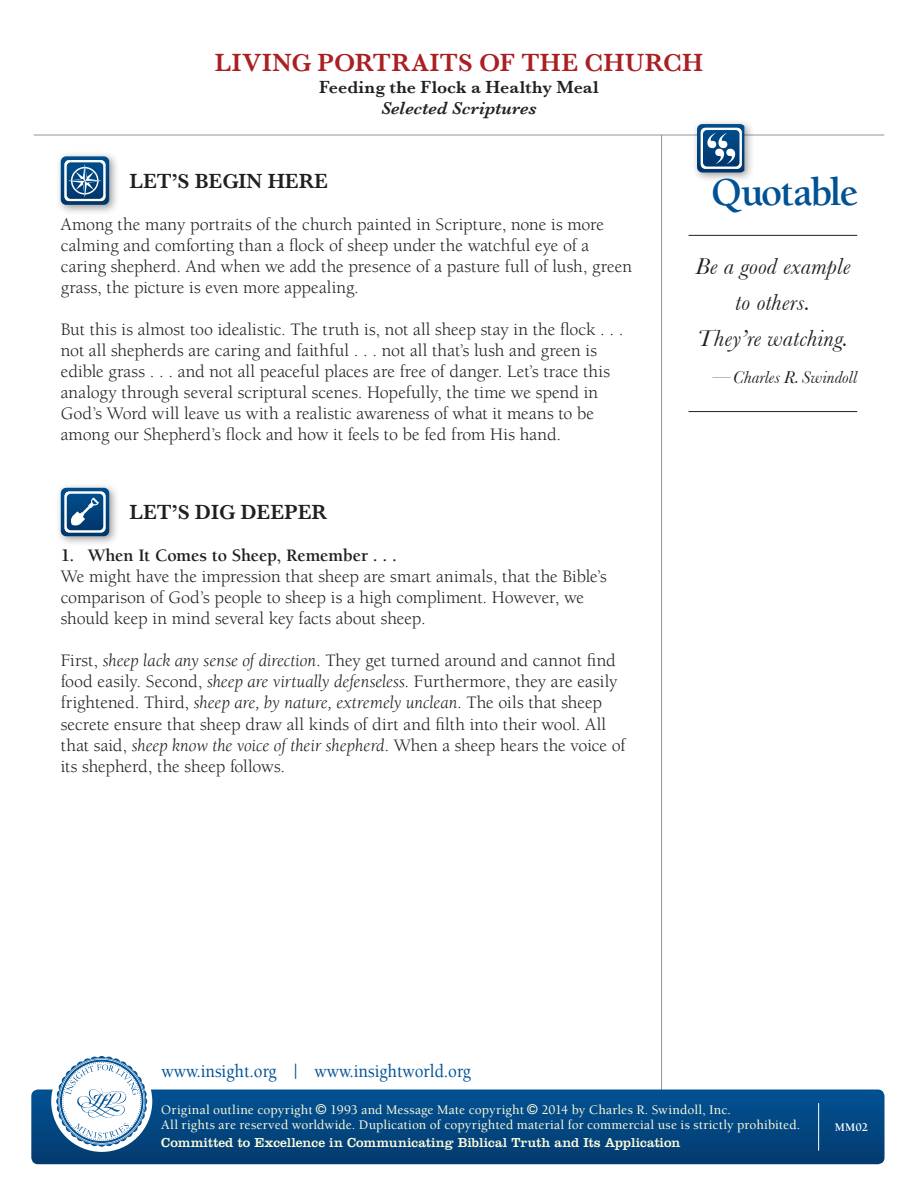
<style>
.page{position:relative;width:918px;height:1188px;background:#fff}
.page>*{position:absolute;margin:0;border:0;box-sizing:border-box;transform-origin:0 0}
.t1{font:700 40.5px "Berkeley";letter-spacing:-.04em;color:#005294}
.t2{font:600 25.5px "Baskerville";letter-spacing:.02em;color:#aa1f22}
.t3{font:italic 24px/36px "Baskerville";letter-spacing:.015em;color:#231f20;text-align:center}
.t4{font:600 21px "Baskerville";color:#231f20}
.t5{font:500 18.9px "Berkeley";color:#005294;scale:.9 1}
.t6{font:18px/21px "Berkeley";color:#231f20}
.t7{font:700 18px "Berkeley";letter-spacing:-.01em;color:#231f20}
.t8{font:600 18px "Baskerville";letter-spacing:-.01em;color:#231f20}
.t9{font:italic 18px "Baskerville";letter-spacing:.01em;color:#231f20}
.t10{font:italic 600 18px "Baskerville";letter-spacing:.01em;color:#231f20}
.t11{font:500 13.5px/15px "Berkeley";letter-spacing:.01em;color:#fffcdc}
.t12{font:13.5px "Clarendon";letter-spacing:.005em;color:#fffcdc}
.t13{font:700 12px "Berkeley";color:#fff}
.s1{font-style:italic}
</style>
<div class="page">
<hr style="left:661px;top:135px;width:1px;height:962px;background:#939598">
<hr style="left:34px;top:135px;width:850px;height:1px;background:#939598">
<div style="left:31px;top:1090px;width:854px;height:74px;background:linear-gradient(to bottom,#015294,#043b6f);border-radius:7px"></div>
<div style="left:51px;top:1051px;width:101px;height:101px;background:#fff;border-radius:50%"></div>
<svg style="left:56px;top:1056px;width:91px;height:91px"></svg>
<hr style="left:818px;top:1103px;width:1px;height:48px;background:#fff">
<div style="left:692px;top:119px;width:63px;height:64px;background:#231f20;opacity:.45"></div>
<svg style="left:697px;top:124px;width:47px;height:49px"></svg>
<hr style="left:689px;top:235px;width:168px;height:1px;background:#231f20">
<hr style="left:689px;top:411px;width:168px;height:1px;background:#231f20">
<div style="left:56px;top:151px;width:64px;height:64px;background:#231f20;opacity:.45"></div>
<svg style="left:61px;top:156px;width:48px;height:49px;background:#4777a0"></svg>
<div style="left:56px;top:483px;width:64px;height:64px;background:#231f20;opacity:.45"></div>
<svg style="left:61px;top:488px;width:48px;height:48px;background:#41729d"></svg>
<svg style="left:316px;top:1104px;width:10px;height:11px"></svg>
<svg style="left:527px;top:1104px;width:11px;height:11px"></svg>
<h2 class="t2" style="left:215px;top:48px;width:490px">LIVING PORTRAITS OF THE CHURCH</h2>
<p class="t8" style="left:319px;top:76px;width:281px">FEEDING THE FLOCK A HEALTHY MEAL</p>
<p class="t10" style="left:381px;top:98px;width:157px">Selected Scriptures</p>
<p class="t4" style="left:129px;top:169px;width:200px">LET’S BEGIN HERE</p>
<p class="t6" style="left:61px;top:214px;width:573px">Among the many portraits of the church painted in Scripture, none is more calming and comforting than a flock of sheep under the watchful eye of a caring shepherd. And when we add the presence of a pasture full of lush, green grass, the picture is even more appealing.</p>
<p class="t6" style="left:61px;top:319px;width:564px">But this is almost too idealistic. The truth is, not all sheep stay in the flock . . . not all shepherds are caring and faithful . . . not all that’s lush and green is edible grass . . . and not all peaceful places are free of danger. Let’s trace this analogy through several scriptural scenes. Hopefully, the time we spend in God’s Word will leave us with a realistic awareness of what it means to be among our Shepherd’s flock and how it feels to be fed from His hand.</p>
<p class="t4" style="left:130px;top:500px;width:199px">LET’S DIG DEEPER</p>
<p class="t7" style="left:61px;top:546px;width:338px">1. When It Comes to Sheep, Remember . . .</p>
<p class="t6" style="left:61px;top:567px;width:548px">We might have the impression that sheep are smart animals, that the Bible’s comparison of God’s people to sheep is a high compliment. However, we should keep in mind several key facts about sheep.</p>
<p class="t6" style="left:61px;top:651px;width:566px">First, <span class="s1">sheep lack any sense of direction</span>. They get turned around and cannot find food easily. Second, <span class="s1">sheep are virtually defenseless</span>. Furthermore, they are easily frightened. Third, <span class="s1">sheep are, by nature, extremely unclean</span>. The oils that sheep secrete ensure that sheep draw all kinds of dirt and filth into their wool. All that said, <span class="s1">sheep know the voice of their shepherd</span>. When a sheep hears the voice of its shepherd, the sheep follows.</p>
<h1 class="t1" style="left:711px;top:171px;width:149px">Quotable</h1>
<h3 class="t3" style="left:695px;top:248px;width:157px">Be a good example to others.<br>They’re watching.</h3>
<p class="t9" style="left:713px;top:366px;width:146px">—Charles R. Swindoll</p>
<p class="t5" style="left:162px;top:1061px;width:345px">www.insight.org | www.insightworld.org</p>
<p class="t11" style="left:161px;top:1103px;width:641px;text-indent:380px">2014 by Charles R. Swindoll, Inc.<br>All rights are reserved worldwide. Duplication of copyrighted material for commercial use is strictly prohibited.</p>
<p class="t12" style="left:161px;top:1135px;width:521px">Committed to Excellence in Communicating Biblical Truth and Its Application</p>
<p class="t11" style="left:161px;top:1103px;width:153px">Original outline copyright</p>
<p class="t11" style="left:330px;top:1103px;width:195px">1993 and Message Mate copyright</p>
<p class="t13" style="left:835px;top:1121px;width:35px">MM02</p>
</div>
